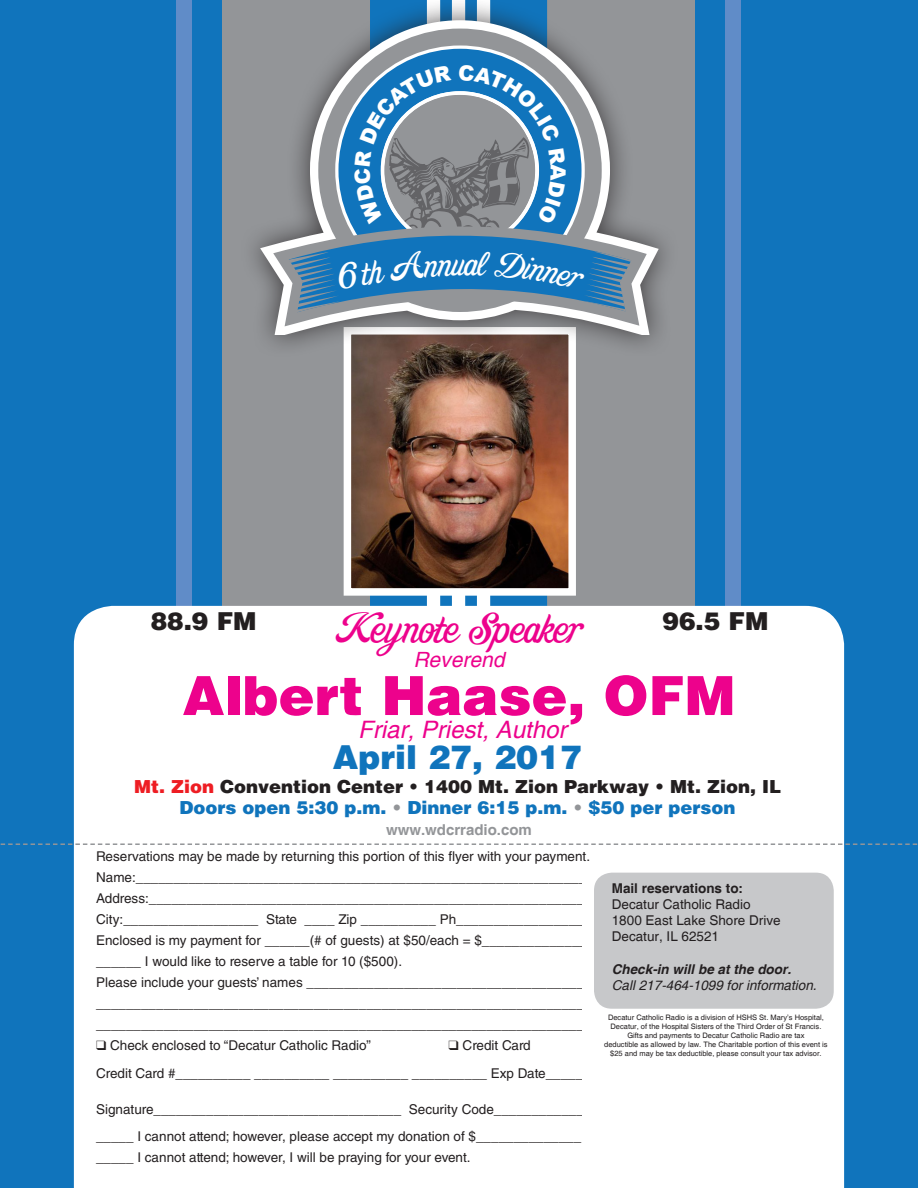
<style>
.page{position:relative;width:918px;height:1188px;background:#1074bc}
.page>*{position:absolute;margin:0;border:0;box-sizing:border-box;transform-origin:0 0}
.t1{font:900 54px "Helvetica LT Std";color:#ed028c}
.t2{font:48px "Goldsmith Script LHF";color:#ed028c}
.t3{font:900 33px "Helvetica LT Std";color:#1074bc}
.t4{font:900 24.75px "Helvetica LT Std";color:#231f20}
.t5{font:italic 24px "Helvetica";color:#ed028c}
.t6{font:italic 21px "Helvetica";color:#ed028c}
.t7{font:900 18px "Helvetica LT Std";color:#231f20}
.t8{font:900 18px "Helvetica LT Std";color:#1074bc}
.t9{font:700 15px "Helvetica";color:#939598}
.t10{font:13.5px "Helvetica LT Std";color:#231f20}
.t11{font:13.5px "Helvetica";color:#231f20}
.t12{font:italic 13.5px "Helvetica";color:#231f20}
.t13{font:italic 700 13.5px "Helvetica";color:#231f20}
.t14{font:700 13.5px "Helvetica";color:#231f20}
.t15{font:7.5px/9px "Helvetica";color:#231f20;text-align:center}
.s1{color:#ee1d23}
.s2{color:#939598}
</style>
<div class="page">
<div style="left:222px;top:0;width:473px;height:1188px;background:#939598"></div>
<div style="left:176px;top:0;width:16px;height:1188px;background:#608cc8"></div>
<div style="left:726px;top:0;width:15px;height:1188px;background:#608cc8"></div>
<div style="left:74px;top:606px;width:770px;height:582px;background:#fff"></div>
<svg style="left:0;top:843px;width:918px;height:2px"></svg>
<div style="left:594px;top:873px;width:240px;height:136px;background:#c7c8ca;border-radius:18px"></div>
<img style="left:353px;top:359px;width:214px;height:228px">
<div style="left:344px;top:327px;width:232px;height:269px;border:8px solid #fff"></div>
<div style="left:239px;top:0;width:442px;height:359px;background:#231f20;opacity:.75"></div>
<svg style="left:260px;top:20px;width:399px;height:314px"></svg>
<svg style="left:318px;top:29px;width:284px;height:283px"></svg>
<div style="left:338px;top:49px;width:244px;height:243px;background:#1074bc;border-radius:50%"></div>
<div style="left:583px;top:881px;width:9px;height:255px;background:#fff"></div>
<svg style="left:273px;top:65px;width:374px;height:261px"></svg>
<p class="t2" style="left:336px;top:604px;width:248px">Keynote Speaker</p>
<p class="t4" style="left:151px;top:605px;width:107px">88.9 FM</p>
<p class="t4" style="left:663px;top:605px;width:107px">96.5 FM</p>
<p class="t6" style="left:413px;top:647px;width:93px">Reverend</p>
<p class="t1" style="left:183px;top:660px;width:554px">Albert Haase, OFM</p>
<p class="t5" style="left:358px;top:715px;width:210px">Friar, Priest, Author</p>
<p class="t3" style="left:333px;top:735px;width:251px">April 27, 2017</p>
<p class="t7" style="left:134px;top:774px;width:648px"><span class="s1">Mt. Zion</span> Convention Center • 1400 Mt. Zion Parkway • Mt. Zion, IL</p>
<p class="t8" style="left:180px;top:795px;width:558px">Doors open 5:30 p.m. <span class="s2">•</span> Dinner 6:15 p.m. <span class="s2">•</span> $50 per person</p>
<p class="t9" style="left:386px;top:821px;width:147px">www.wdcrradio.com</p>
<p class="t10" style="left:96px;top:848px;width:495px">Reservations may be made by returning this portion of this flyer with your payment.</p>
<p class="t10" style="left:96px;top:869px;width:492px">Name:____________________________________________________________</p>
<p class="t10" style="left:96px;top:890px;width:490px">Address:__________________________________________________________</p>
<p class="t10" style="left:96px;top:911px;width:489px">City:__________________ State ____ Zip __________ Ph_________________</p>
<p class="t10" style="left:96px;top:932px;width:492px">Enclosed is my payment for ______(# of guests) at $50/each = $______________</p>
<p class="t10" style="left:96px;top:953px;width:307px">______ I would like to reserve a table for 10 ($500).</p>
<p class="t10" style="left:96px;top:974px;width:490px">Please include your guests’ names _____________________________________</p>
<p class="t10" style="left:96px;top:995px;width:489px">_________________________________________________________________</p>
<p class="t10" style="left:96px;top:1016px;width:489px">_________________________________________________________________</p>
<p class="t10" style="left:96px;top:1037px;width:276px">❑ Check enclosed to “Decatur Catholic Radio”</p>
<p class="t10" style="left:449px;top:1037px;width:84px">❑ Credit Card</p>
<p class="t10" style="left:96px;top:1066px;width:489px">Credit Card #__________ __________ __________ __________ Exp Date_____</p>
<p class="t10" style="left:96px;top:1102px;width:489px">Signature_________________________________ Security Code____________</p>
<p class="t10" style="left:96px;top:1129px;width:487px">_____ I cannot attend; however, please accept my donation of $______________</p>
<p class="t10" style="left:96px;top:1150px;width:376px">_____ I cannot attend; however, I will be praying for your event.</p>
<p class="t14" style="left:612px;top:880px;width:133px">Mail reservations to:</p>
<p class="t11" style="left:612px;top:896px;width:140px">Decatur Catholic Radio</p>
<p class="t11" style="left:612px;top:913px;width:170px">1800 East Lake Shore Drive</p>
<p class="t11" style="left:612px;top:929px;width:109px">Decatur, IL 62521</p>
<p class="t13" style="left:612px;top:961px;width:181px">Check-in will be at the door.</p>
<p class="t12" style="left:612px;top:977px;width:206px">Call 217-464-1099 for information.</p>
<p class="t15" style="left:608px;top:1013px;width:217px">Decatur Catholic Radio is a division of HSHS St. Mary’s Hospital,<br>Decatur, of the Hospital Sisters of the Third Order of St Francis.</p>
<p class="t15" style="left:627px;top:1031px;width:179px">Gifts and payments to Decatur Catholic Radio are tax</p>
<p class="t15" style="left:604px;top:1040px;width:225px">deductible as allowed by law. The Charitable portion of this event is $25 and may be tax deductible, please consult your tax advisor.</p>
</div>
